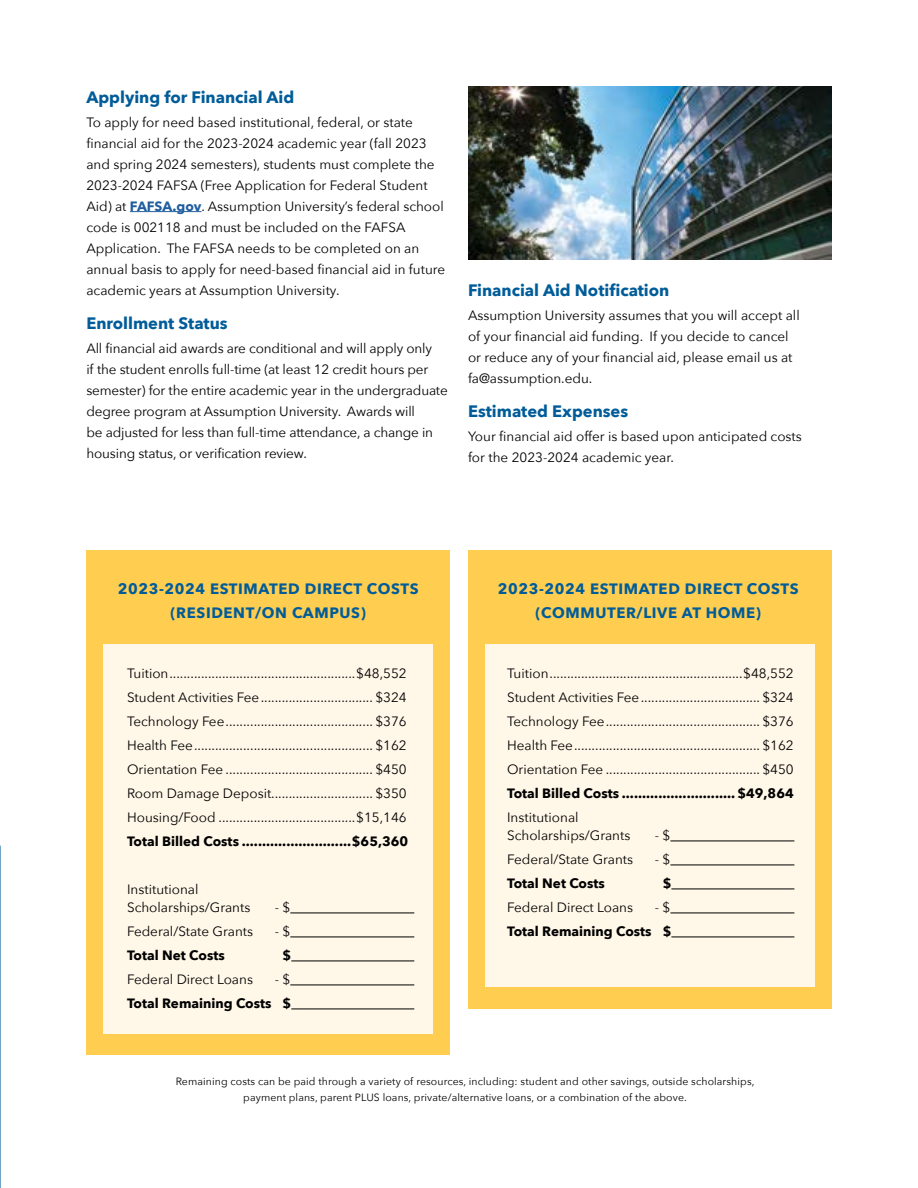
<style>
.page{position:relative;width:918px;height:1188px;background:#fff}
.page>*{position:absolute;margin:0;border:0;box-sizing:border-box;transform-origin:0 0}
.t1{font:700 16.5px "Avenir Next";color:#005c99}
.t2{font:700 15px/24px "Avenir Next";letter-spacing:.04em;color:#005c99;text-align:center}
.t3{font:13.5px/21px "Avenir Next";color:#000}
.t4{font:700 13.5px "Avenir Next";color:#000}
.t5{font:10.5px/16.5px "Avenir Next";letter-spacing:.01em;color:#000;text-align:center}
.s1{font-weight:700;color:#215e9e}
</style>
<div class="page">
<div style="left:86px;top:550px;width:364px;height:505px;background:#ffce51"></div>
<div style="left:468px;top:550px;width:364px;height:459px;background:#ffce51"></div>
<div style="left:103px;top:645px;width:330px;height:389px;background:#fff8e9"></div>
<div style="left:485px;top:645px;width:330px;height:342px;background:#fff8e9"></div>
<svg style="left:0;top:846px;width:1px;height:342px"></svg>
<hr style="left:130px;top:211px;width:72px;height:1px;background:#215e9e">
<hr style="left:290px;top:913px;width:124px;height:1px;background:#000">
<hr style="left:290px;top:937px;width:124px;height:1px;background:#000">
<hr style="left:291px;top:961px;width:123px;height:1px;background:#000">
<hr style="left:290px;top:985px;width:124px;height:1px;background:#000">
<hr style="left:291px;top:1009px;width:123px;height:1px;background:#000">
<hr style="left:670px;top:841px;width:124px;height:1px;background:#000">
<hr style="left:670px;top:865px;width:124px;height:1px;background:#000">
<hr style="left:671px;top:889px;width:123px;height:1px;background:#000">
<hr style="left:670px;top:913px;width:124px;height:1px;background:#000">
<hr style="left:671px;top:937px;width:123px;height:1px;background:#000">
<img style="left:468px;top:86px;width:364px;height:173px">
<p class="t1" style="left:86px;top:83px;width:209px">Applying for Financial Aid</p>
<p class="t3" style="left:86px;top:111px;width:360px">To apply for need based institutional, federal, or state financial aid for the 2023-2024 academic year (fall 2023 and spring 2024 semesters), students must complete the 2023-2024 FAFSA (Free Application for Federal Student Aid) at <span class="s1">FAFSA.gov</span>. Assumption University’s federal school code is 002118 and must be included on the FAFSA Application. The FAFSA needs to be completed on an annual basis to apply for need-based financial aid in future academic years at Assumption University.</p>
<p class="t1" style="left:86px;top:309px;width:143px">Enrollment Status</p>
<p class="t3" style="left:86px;top:337px;width:363px">All financial aid awards are conditional and will apply only<br>if the student enrolls full-time (at least 12 credit hours per semester) for the entire academic year in the undergraduate degree program at Assumption University. Awards will<br>be adjusted for less than full-time attendance, a change in housing status, or verification review.</p>
<p class="t1" style="left:468px;top:276px;width:203px">Financial Aid Notification</p>
<p class="t3" style="left:468px;top:304px;width:333px">Assumption University assumes that you will accept all of your financial aid funding. If you decide to cancel or reduce any of your financial aid, please email us at fa@assumption.edu.</p>
<p class="t1" style="left:468px;top:397px;width:162px">Estimated Expenses</p>
<p class="t3" style="left:468px;top:425px;width:335px">Your financial aid offer is based upon anticipated costs for the 2023-2024 academic year.</p>
<p class="t2" style="left:118px;top:577px;width:302px">2023-2024 ESTIMATED DIRECT COSTS (RESIDENT/ON CAMPUS)</p>
<p class="t2" style="left:498px;top:577px;width:302px">2023-2024 ESTIMATED DIRECT COSTS (COMMUTER/LIVE AT HOME)</p>
<p class="t3" style="left:127px;top:661px;width:281px;line-height:24px;text-align:justify">Tuition.....................................................$48,552<br>Student Activities Fee................................ $324<br>Technology Fee.......................................... $376<br>Health Fee................................................... $162<br>Orientation Fee .......................................... $450<br>Room Damage Deposit............................. $350<br>Housing/Food .......................................$15,146</p>
<p class="t4" style="left:127px;top:830px;width:283px">Total Billed Costs ...........................$65,360</p>
<p class="t3" style="left:127px;top:880px;width:125px;line-height:18px">Institutional<br>Scholarships/Grants</p>
<p class="t3" style="left:275px;top:896px;width:17px">- $</p>
<p class="t3" style="left:127px;top:920px;width:128px">Federal/State Grants</p>
<p class="t3" style="left:275px;top:920px;width:17px">- $</p>
<p class="t4" style="left:127px;top:944px;width:99px">Total Net Costs</p>
<p class="t4" style="left:283px;top:944px;width:10px">$</p>
<p class="t3" style="left:127px;top:968px;width:127px">Federal Direct Loans</p>
<p class="t3" style="left:275px;top:968px;width:17px">- $</p>
<p class="t4" style="left:127px;top:992px;width:166px">Total Remaining Costs $</p>
<p class="t3" style="left:507px;top:661px;width:288px;line-height:24px;text-align:justify">Tuition.......................................................$48,552<br>Student Activities Fee.................................. $324<br>Technology Fee............................................ $376<br>Health Fee..................................................... $162<br>Orientation Fee ............................................ $450</p>
<p class="t4" style="left:507px;top:782px;width:288px">Total Billed Costs ............................ $49,864</p>
<p class="t3" style="left:507px;top:808px;width:125px;line-height:18px">Institutional<br>Scholarships/Grants</p>
<p class="t3" style="left:655px;top:824px;width:17px">- $</p>
<p class="t3" style="left:507px;top:848px;width:128px">Federal/State Grants</p>
<p class="t3" style="left:655px;top:848px;width:17px">- $</p>
<p class="t4" style="left:507px;top:872px;width:99px">Total Net Costs</p>
<p class="t4" style="left:663px;top:872px;width:10px">$</p>
<p class="t3" style="left:507px;top:896px;width:127px">Federal Direct Loans</p>
<p class="t3" style="left:655px;top:896px;width:17px">- $</p>
<p class="t4" style="left:507px;top:920px;width:166px">Total Remaining Costs $</p>
<p class="t5" style="left:176px;top:1072px;width:580px">Remaining costs can be paid through a variety of resources, including: student and other savings, outside scholarships, payment plans, parent PLUS loans, private/alternative loans, or a combination of the above.</p>
</div>
